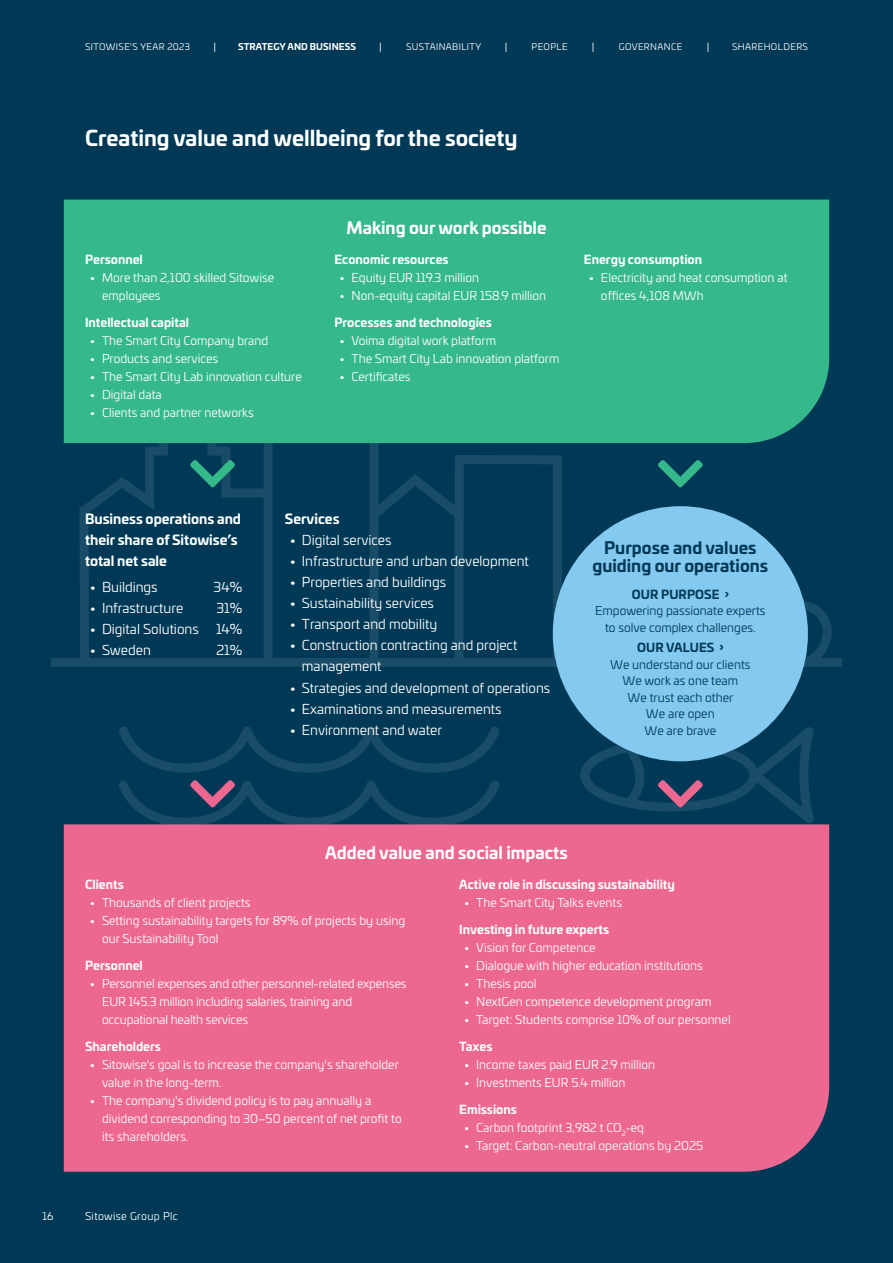
<style>
.page{position:relative;width:893px;height:1263px;background:#003956}
.page>*{position:absolute;margin:0;border:0;box-sizing:border-box;transform-origin:0 0}
.t1{font:700 21px "Univia Pro";color:#fff}
.t2{font:700 16.5px "Univia Pro";color:#fff}
.t3{font:700 16.5px/18px "Univia Pro";color:#003956;text-align:center}
.t4{font:13.5px/21px "Univia Pro";color:#fff}
.t5{font:700 13.5px/21px "Univia Pro";color:#fff}
.t6{font:12px/18px "Univia Pro";color:#fff}
.t7{font:700 12px "Univia Pro";color:#fff}
.t8{font:12px/16.5px "Univia Pro";color:#003956;text-align:center}
.t9{font:700 12px "Univia Pro";letter-spacing:.01em;color:#003956}
.t10{font:10.5px "Univia Pro";letter-spacing:.035em;color:#fff}
.t11{font:9px "Univia Pro";letter-spacing:.045em;color:#fff}
.t12{font:700 9px "Univia Pro";letter-spacing:.01em;color:#fff}
</style>
<div class="page">
<svg style="left:51px;top:394px;width:791px;height:275px"></svg>
<svg style="left:570px;top:544px;width:266px;height:284px"></svg>
<div style="left:553px;top:506px;width:255px;height:255px;background:#83c9f0;border-radius:50%"></div>
<div style="left:64px;top:824px;width:765px;height:348px;background:#ed6890"></div>
<div style="left:64px;top:200px;width:765px;height:243px;background:#35b98b"></div>
<svg style="left:190px;top:460px;width:45px;height:27px"></svg>
<svg style="left:114px;top:727px;width:390px;height:101px"></svg>
<svg style="left:658px;top:460px;width:45px;height:27px"></svg>
<svg style="left:615px;top:743px;width:88px;height:73px"></svg>
<p class="t11" style="left:85px;top:40px;width:106px">SITOWISE'S YEAR 2023</p>
<p class="t10" style="left:213px;top:39px;width:4px">|</p>
<p class="t12" style="left:238px;top:39px;width:119px">STRATEGY AND BUSINESS</p>
<p class="t10" style="left:379px;top:39px;width:4px">|</p>
<p class="t11" style="left:406px;top:40px;width:77px">SUSTAINABILITY</p>
<p class="t10" style="left:505px;top:39px;width:4px">|</p>
<p class="t11" style="left:532px;top:40px;width:37px">PEOPLE</p>
<p class="t10" style="left:592px;top:39px;width:4px">|</p>
<p class="t11" style="left:619px;top:40px;width:65px">GOVERNANCE</p>
<p class="t10" style="left:707px;top:39px;width:4px">|</p>
<p class="t11" style="left:732px;top:40px;width:77px">SHAREHOLDERS</p>
<h1 class="t1" style="left:85px;top:121px;width:434px">Creating value and wellbeing for the society</h1>
<p class="t7" style="left:85px;top:250px;width:59px">Personnel</p>
<p class="t6" style="left:102px;top:268px;width:174px;text-indent:-13px">• More than 2,100 skilled Sitowise employees</p>
<p class="t7" style="left:85px;top:313px;width:106px">Intellectual capital</p>
<p class="t6" style="left:89px;top:331px;width:181px">• The Smart City Company brand</p>
<p class="t6" style="left:89px;top:349px;width:130px">• Products and services</p>
<p class="t6" style="left:89px;top:367px;width:214px">• The Smart City Lab innovation culture</p>
<p class="t6" style="left:89px;top:385px;width:74px">• Digital data</p>
<p class="t6" style="left:89px;top:403px;width:166px">• Clients and partner networks</p>
<h2 class="t2" style="left:346px;top:215px;width:201px">Making our work possible</h2>
<p class="t7" style="left:334px;top:250px;width:116px">Economic resources</p>
<p class="t6" style="left:339px;top:268px;width:142px">• Equity EUR 119.3 million</p>
<p class="t6" style="left:339px;top:286px;width:209px">• Non-equity capital EUR 158.9 million</p>
<p class="t7" style="left:334px;top:313px;width:159px">Processes and technologies</p>
<p class="t6" style="left:339px;top:331px;width:159px">• Voima digital work platform</p>
<p class="t6" style="left:339px;top:349px;width:222px">• The Smart City Lab innovation platform</p>
<p class="t6" style="left:339px;top:367px;width:73px">• Certificates</p>
<p class="t7" style="left:584px;top:250px;width:120px">Energy consumption</p>
<p class="t6" style="left:601px;top:268px;width:188px;text-indent:-13px">• Electricity and heat consumption at offices 4,108 MWh</p>
<p class="t5" style="left:85px;top:508px;width:158px">Business operations and their share of Sitowise’s total net sale</p>
<p class="t4" style="left:89px;top:576px;width:70px">• Buildings</p>
<p class="t4" style="left:214px;top:576px;width:30px">34%</p>
<p class="t4" style="left:89px;top:597px;width:96px">• Infrastructure</p>
<p class="t4" style="left:216px;top:597px;width:27px">31%</p>
<p class="t4" style="left:89px;top:618px;width:111px">• Digital Solutions</p>
<p class="t4" style="left:216px;top:618px;width:28px">14%</p>
<p class="t4" style="left:89px;top:639px;width:63px">• Sweden</p>
<p class="t4" style="left:216px;top:639px;width:28px">21%</p>
<p class="t5" style="left:285px;top:508px;width:56px">Services</p>
<p class="t4" style="left:289px;top:529px;width:104px">• Digital services</p>
<p class="t4" style="left:289px;top:550px;width:241px">• Infrastructure and urban development</p>
<p class="t4" style="left:289px;top:571px;width:159px">• Properties and buildings</p>
<p class="t4" style="left:289px;top:592px;width:146px">• Sustainability services</p>
<p class="t4" style="left:289px;top:613px;width:150px">• Transport and mobility</p>
<p class="t4" style="left:302px;top:634px;width:217px;text-indent:-13px">• Construction contracting and project management</p>
<p class="t4" style="left:289px;top:676px;width:263px">• Strategies and development of operations</p>
<p class="t4" style="left:289px;top:697px;width:214px">• Examinations and measurements</p>
<p class="t4" style="left:289px;top:718px;width:154px">• Environment and water</p>
<h2 class="t3" style="left:592px;top:537px;width:177px">Purpose and values guiding our operations</h2>
<p class="t9" style="left:632px;top:584px;width:98px">OUR PURPOSE ›</p>
<p class="t8" style="left:595px;top:602px;width:172px">Empowering passionate experts to solve complex challenges.</p>
<p class="t9" style="left:637px;top:638px;width:88px">OUR VALUES ›</p>
<p class="t8" style="left:610px;top:656px;width:142px">We understand our clients<br>We work as one team<br>We trust each other<br>We are open<br>We are brave</p>
<h2 class="t2" style="left:325px;top:839px;width:244px">Added value and social impacts</h2>
<p class="t7" style="left:85px;top:875px;width:40px">Clients</p>
<p class="t6" style="left:89px;top:893px;width:163px">• Thousands of client projects</p>
<p class="t6" style="left:102px;top:911px;width:305px;text-indent:-13px">• Setting sustainability targets for 89% of projects by using our Sustainability Tool</p>
<p class="t7" style="left:85px;top:956px;width:59px">Personnel</p>
<p class="t6" style="left:102px;top:974px;width:306px;text-indent:-13px">• Personnel expenses and other personnel-related expenses<br>EUR 145.3 million including salaries, training and occupational health services</p>
<p class="t7" style="left:85px;top:1037px;width:78px">Shareholders</p>
<p class="t6" style="left:102px;top:1055px;width:298px;text-indent:-13px">• Sitowise's goal is to increase the company's shareholder value in the long-term.</p>
<p class="t6" style="left:102px;top:1091px;width:301px;text-indent:-13px">• The company's dividend policy is to pay annually a dividend corresponding to 30–50 percent of net profit to its shareholders.</p>
<p class="t10" style="left:43px;top:1209px;width:13px">16</p>
<p class="t10" style="left:85px;top:1209px;width:94px">Sitowise Group Plc</p>
<p class="t7" style="left:459px;top:875px;width:217px">Active role in discussing sustainability</p>
<p class="t6" style="left:463px;top:893px;width:160px">• The Smart City Talks events</p>
<p class="t7" style="left:459px;top:920px;width:151px">Investing in future experts</p>
<p class="t6" style="left:463px;top:938px;width:133px">• Vision for Competence</p>
<p class="t6" style="left:463px;top:956px;width:241px">• Dialogue with higher education institutions</p>
<p class="t6" style="left:463px;top:974px;width:75px">• Thesis pool</p>
<p class="t6" style="left:463px;top:992px;width:249px">• NextGen competence development program</p>
<p class="t6" style="left:463px;top:1010px;width:269px">• Target: Students comprise 10% of our personnel</p>
<p class="t7" style="left:459px;top:1037px;width:35px">Taxes</p>
<p class="t6" style="left:463px;top:1055px;width:193px">• Income taxes paid EUR 2.9 million</p>
<p class="t6" style="left:463px;top:1073px;width:164px">• Investments EUR 5.4 million</p>
<p class="t7" style="left:459px;top:1100px;width:59px">Emissions</p>
<p class="t6" style="left:463px;top:1118px;width:182px">• Carbon footprint 3,982 t CO<sub>2</sub>-eq</p>
<p class="t6" style="left:463px;top:1136px;width:241px">• Target: Carbon-neutral operations by 2025</p>
</div>
